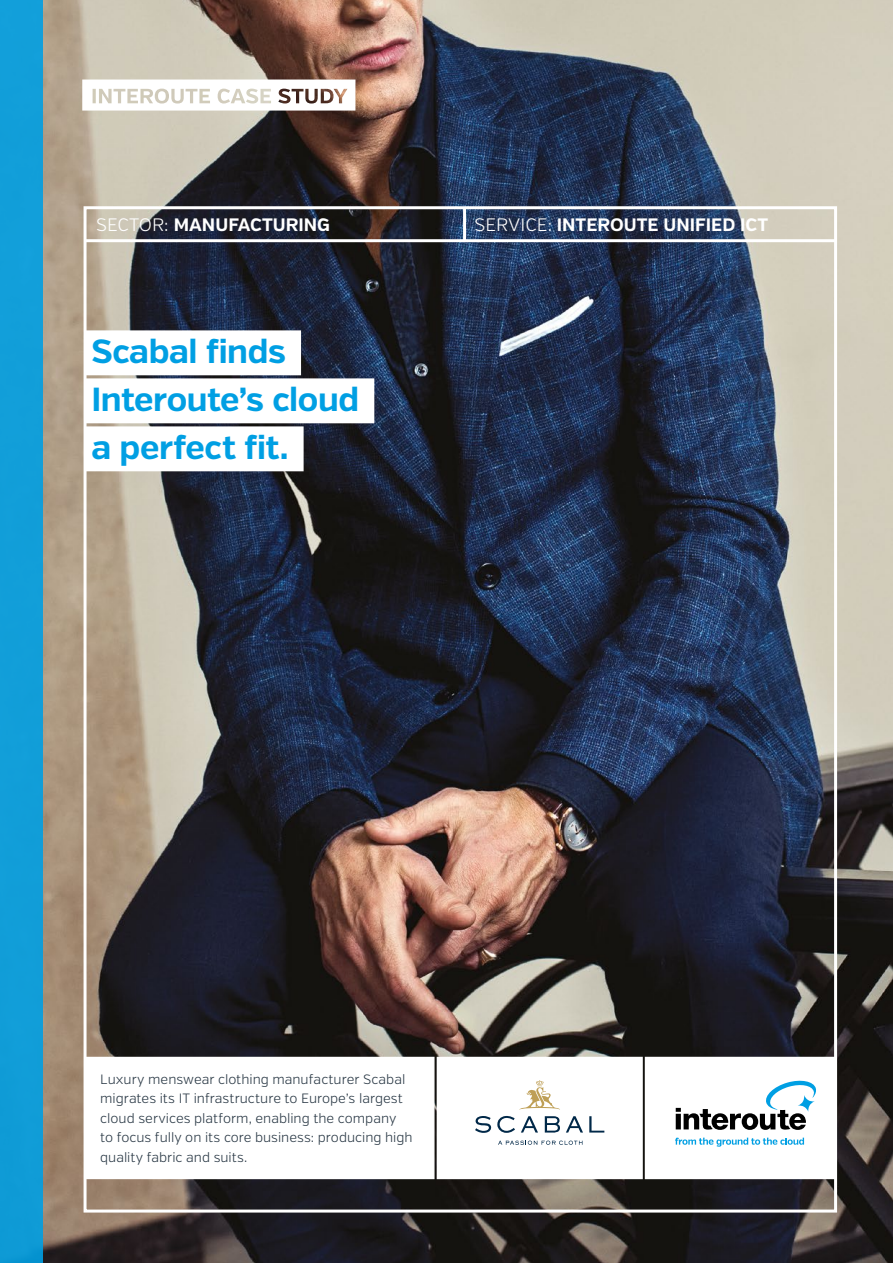
<style>
.page{position:relative;width:893px;height:1263px;background:#fff}
.page>*{position:absolute;margin:0;border:0;box-sizing:border-box;transform-origin:0 0}
.t1{font:700 33.3px/48px "Verb";letter-spacing:-.01em;color:#009fe3}
.t2{font:700 18px "Verb";color:#fff}
.t3{font:300 13.5px/19.5px "Verb";color:#273643}
.s1{font-weight:300}
</style>
<div class="page">
<img style="left:42px;top:0;width:851px;height:1263px">
<svg style="left:82px;top:80px;width:273px;height:31px"></svg>
<div style="left:645px;top:1057px;width:190px;height:122px;background:#fff"></div>
<div style="left:437px;top:1057px;width:206px;height:122px;background:#fff"></div>
<div style="left:85px;top:1057px;width:350px;height:122px;background:#fff"></div>
<svg style="left:676px;top:1081px;width:140px;height:49px"></svg>
<svg style="left:675px;top:1138px;width:129px;height:9px"></svg>
<hr style="left:85px;top:239px;width:751px;height:3px;background:#fff">
<hr style="left:463px;top:207px;width:3px;height:35px;background:#fff">
<div style="left:0;top:0;width:42px;height:1263px;background:#119ed9"></div>
<svg style="left:498px;top:1140px;width:84px;height:5px"></svg>
<svg style="left:497px;top:1116px;width:18px;height:17px"></svg>
<svg style="left:545px;top:1116px;width:15px;height:17px"></svg>
<svg style="left:521px;top:1116px;width:17px;height:16px"></svg>
<svg style="left:566px;top:1116px;width:17px;height:16px"></svg>
<svg style="left:589px;top:1116px;width:15px;height:16px"></svg>
<svg style="left:475px;top:1116px;width:16px;height:17px"></svg>
<svg style="left:520px;top:1080px;width:40px;height:29px"></svg>
<div style="left:84px;top:330px;width:217px;height:45px;background:#fff"></div>
<div style="left:84px;top:378px;width:290px;height:45px;background:#fff"></div>
<div style="left:84px;top:426px;width:220px;height:45px;background:#fff"></div>
<h2 class="t2" style="left:96px;top:214px;width:235px"><span class="s1">SECTOR:</span> MANUFACTURING</h2>
<h2 class="t2" style="left:475px;top:214px;width:295px"><span class="s1">SERVICE:</span> INTEROUTE UNIFIED ICT</h2>
<h1 class="t1" style="left:91px;top:328px;width:269px">Scabal finds<br>Interoute’s cloud a perfect fit.</h1>
<p class="t3" style="left:100px;top:1070px;width:314px">Luxury menswear clothing manufacturer Scabal migrates its IT infrastructure to Europe’s largest cloud services platform, enabling the company to focus fully on its core business: producing high quality fabric and suits.</p>
</div>
